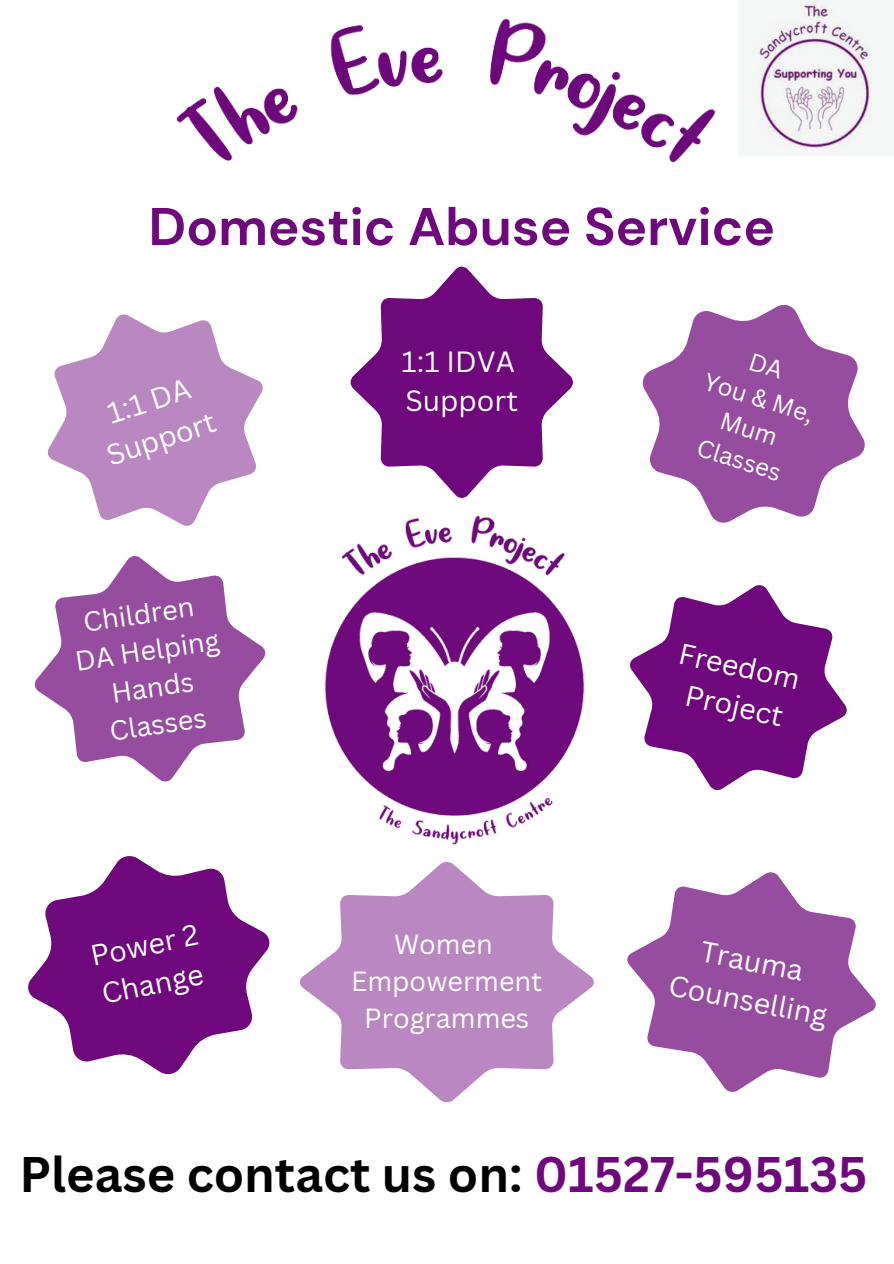
<style>
.page{position:relative;width:894px;height:1264px;background:#fff}
.page>*{position:absolute;margin:0;border:0;box-sizing:border-box;transform-origin:0 0}
.t1{font:700 52.95px "DM Sans";color:#6e087c}
.t2{font:700 48.75px "Canva Sans";color:#000}
.t3{font:28.5px/39.3px "Canva Sans";color:#fff;text-align:center}
.t4{font:27px/37px "Canva Sans";color:#fff;text-align:center}
.t5{font:24px/32.7px "Canva Sans";color:#fff;text-align:center}
.s1{color:#6e087c}
</style>
<div class="page">
<img style="left:176px;top:18px;width:664px;height:145px">
<svg style="left:47px;top:314px;width:216px;height:212px;fill:#b988c0"></svg>
<svg style="left:642px;top:304px;width:223px;height:219px;fill:#964da0"></svg>
<svg style="left:35px;top:556px;width:230px;height:225px;fill:#964da0"></svg>
<svg style="left:631px;top:585px;width:215px;height:205px"></svg>
<svg style="left:300px;top:866px;width:293px;height:236px;fill:#b988c0"></svg>
<svg style="left:350px;top:266px;width:222px;height:232px;fill:#6e087c"></svg>
<svg style="left:627px;top:872px;width:248px;height:220px;fill:#964da0"></svg>
<img style="left:738px;top:0;width:138px;height:155px">
<svg style="left:28px;top:856px;width:242px;height:219px;fill:#6e087c"></svg>
<img style="left:286px;top:502px;width:345px;height:364px;border-radius:54px">
<svg style="left:749px;top:353px;width:35px;height:26px"></svg>
<h2 class="t1" style="left:148px;top:192px;width:627px">Domestic Abuse Service</h2>
<h2 class="t3" style="left:401px;top:341px;width:118px;text-align:left">1:1 IDVA<br>Support</h2>
<p class="t3" style="left:89px;top:399px;width:114px;rotate:-18deg">1:1 DA<br>Support</p>
<h1 class="t5" style="left:709px;top:364px;width:115px;rotate:18deg">You &amp; Me,<br>Mum</h1>
<h2 class="t5" style="left:703px;top:430px;width:88px;rotate:18deg">Classes</h2>
<p class="t4" style="left:68px;top:605px;width:147px;rotate:-8deg">Children<br>DA Helping<br>Hands<br>Classes</p>
<h2 class="t3" style="left:87px;top:936px;width:111px;text-align:left;rotate:-12deg">Power 2<br>Change</h2>
<p class="t4" style="left:351px;top:925px;width:193px">Women<br>Empowerment<br>Programmes</p>
<p class="t3" style="left:684px;top:633px;width:124px;rotate:13deg">Freedom<br>Project</p>
<p class="t3" style="left:680px;top:926px;width:162px;rotate:11deg">Trauma<br>Counselling</p>
<h2 class="t2" style="left:19px;top:1139px;width:849px">Please contact us on: <span class="s1">01527-595135</span></h2>
</div>
